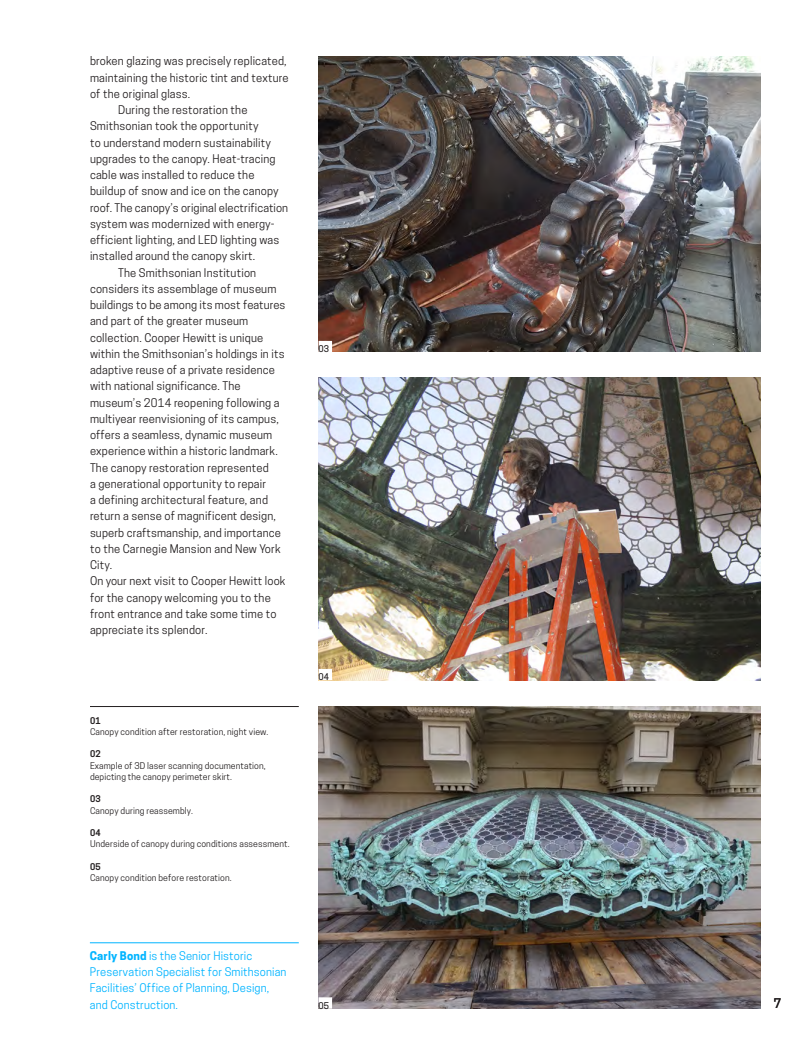
<style>
.page{position:relative;width:810px;height:1058px;background:#fff}
.page>*{position:absolute;margin:0;border:0;box-sizing:border-box;transform-origin:0 0}
.t1{font:500 12.5px "Cooper Hewitt";color:#231f20}
.Body_Copy_Indent{font:11.25px/16.2px "Cooper Hewitt";letter-spacing:.015em;color:#231f20}
.Caption_Body_Copy{font:11.25px/16.2px "Cooper Hewitt";letter-spacing:.01em;color:#00b4ff}
.Caption_Body_Copy-2{font:8.75px/11.2px "Cooper Hewitt";letter-spacing:.01em;color:#231f20}
.Caption_Numbers{font:500 8.75px "Cooper Hewitt";color:#231f20}
.s1{font-weight:600}
.s2{font-weight:700}
</style>
<div class="page">
<hr style="left:90px;top:942px;width:209px;height:1px;background:#00b4ff">
<hr style="left:90px;top:706px;width:209px;height:1px;background:#231f20">
<img style="left:319px;top:706px;width:442px;height:302px">
<img style="left:319px;top:378px;width:442px;height:302px">
<img style="left:319px;top:57px;width:442px;height:295px">
<div style="left:319px;top:669px;width:13px;height:11px;background:#fff"></div>
<div style="left:319px;top:341px;width:13px;height:11px;background:#fff"></div>
<div style="left:319px;top:997px;width:13px;height:11px;background:#fff"></div>
<p class="Body_Copy_Indent" style="left:90px;top:53px;width:200px">broken glazing was precisely replicated, maintaining the historic tint and texture of the original glass.</p>
<p class="Body_Copy_Indent" style="left:90px;top:102px;width:200px;text-indent:28px">During the restoration the Smithsonian took the opportunity<br>to understand modern sustainability upgrades to the canopy. Heat-tracing cable was installed to reduce the buildup of snow and ice on the canopy roof. The canopy’s original electrification system was modernized with energy&shy;efficient lighting, and LED lighting was installed around the canopy skirt.</p>
<p class="Body_Copy_Indent" style="left:90px;top:264px;width:197px;text-indent:28px">The Smithsonian Institution considers its assemblage of museum buildings to be among its most features and part of the greater museum collection. Cooper Hewitt is unique within the Smithsonian’s holdings in its adaptive reuse of a private residence with national significance. The museum’s 2014 reopening following a multiyear reenvisioning of its campus, offers a seamless, dynamic museum experience within a historic landmark.<br>The canopy restoration represented<br>a generational opportunity to repair<br>a defining architectural feature, and return a sense of magnificent design, superb craftsmanship, and importance to the Carnegie Mansion and New York City.<br>On your next visit to Cooper Hewitt look for the canopy welcoming you to the front entrance and take some time to appreciate its splendor.</p>
<p class="Caption_Body_Copy-2" style="left:90px;top:714px;width:180px"><span class="s1">01<br></span>Canopy condition after restoration, night view.</p>
<p class="Caption_Body_Copy-2" style="left:90px;top:748px;width:177px"><span class="s1">02<br></span>Example of 3D laser scanning documentation, depicting the canopy perimeter skirt.</p>
<p class="Caption_Body_Copy-2" style="left:90px;top:793px;width:105px"><span class="s1">03<br></span>Canopy during reassembly.</p>
<p class="Caption_Body_Copy-2" style="left:90px;top:827px;width:201px"><span class="s1">04<br></span>Underside of canopy during conditions assessment.</p>
<p class="Caption_Body_Copy-2" style="left:90px;top:861px;width:143px"><span class="s1">05<br></span>Canopy condition before restoration.</p>
<p class="Caption_Body_Copy" style="left:90px;top:947px;width:198px"><span class="s2">Carly Bond</span> is the Senior Historic Preservation Specialist for Smithsonian Facilities’ Office of Planning, Design, and Construction.</p>
<p class="Caption_Numbers" style="left:319px;top:344px;width:12px">03</p>
<p class="Caption_Numbers" style="left:319px;top:671px;width:12px">04</p>
<p class="Caption_Numbers" style="left:319px;top:1000px;width:12px">05</p>
<p class="t1" style="left:774px;top:995px;width:9px">7</p>
</div>
